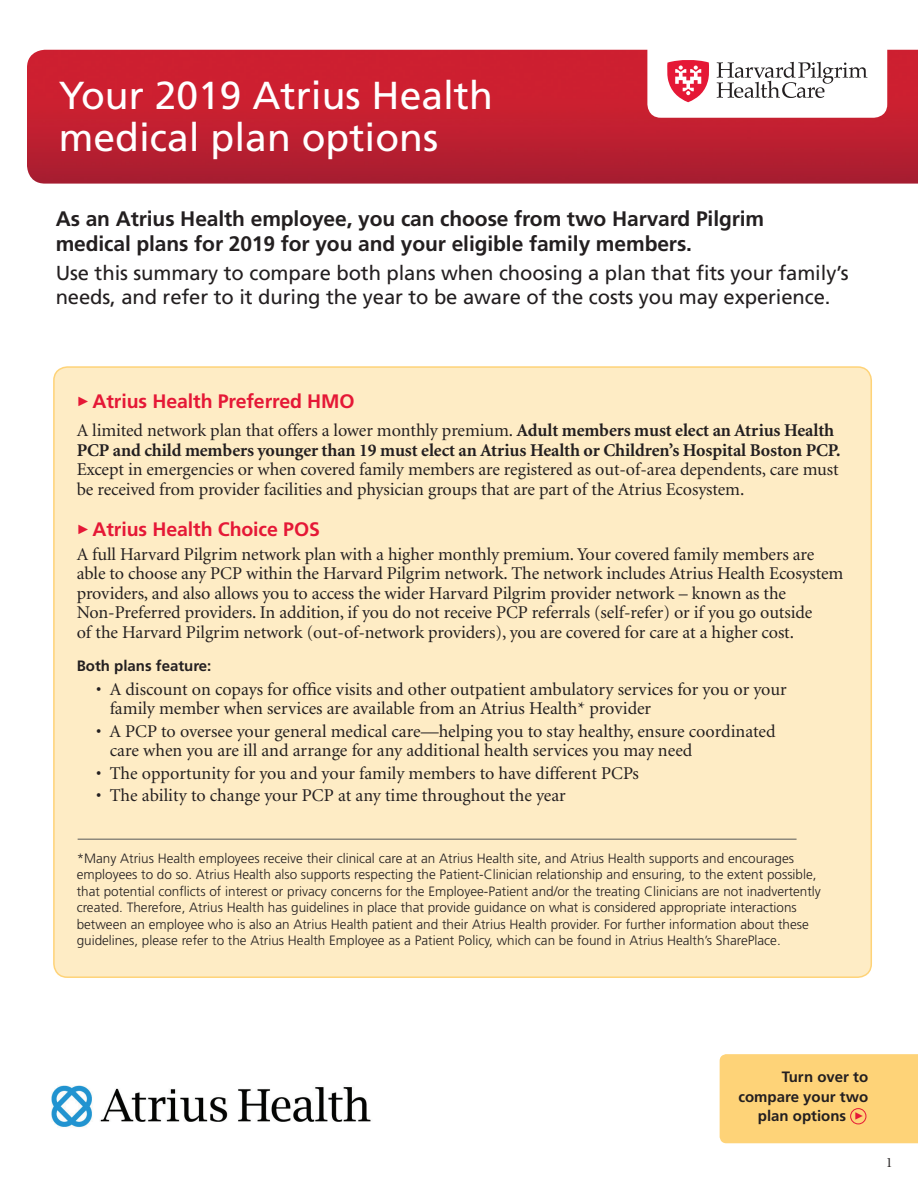
<style>
.page{position:relative;width:918px;height:1188px;background:#fff}
.page>*{position:absolute;margin:0;border:0;box-sizing:border-box;transform-origin:0 0}
.t1{font:39px/42px "Frutiger";color:#fff}
.t2{font:700 21px/25.2px "Frutiger";letter-spacing:-.005em;color:#231f20}
.t3{font:20.25px/24.3px "Frutiger";letter-spacing:-.005em;color:#231f20}
.t4{font:700 19.5px "Frutiger";letter-spacing:-.005em;color:#e51836}
.t5{font:18px/19.5px "Minion";letter-spacing:-.005em;color:#231f20}
.t6{font:700 15px/19.5px "Frutiger";color:#231f20;text-align:right}
.t7{font:14.25px "Minion";color:#231f20}
.t8{font:300 13.5px/16.5px "Frutiger";color:#231f20}
.s1{font-family:"FF Dingbests";font-weight:400}
.s2{font-weight:700}
.s3{font-family:"FF Dingbests";font-weight:400;color:#e51836}
</style>
<div class="page">
<div style="left:720px;top:1054px;width:198px;height:89px;background:#fed378"></div>
<div style="left:54px;top:367px;width:817px;height:610px;background:#feecc5;border-radius:14px"></div>
<img style="left:27px;top:50px;width:891px;height:134px">
<div style="left:647px;top:26px;width:240px;height:92px;background:#fff;border-radius:14px"></div>
<svg style="left:717px;top:62px;width:150px;height:36px"></svg>
<svg style="left:667px;top:60px;width:42px;height:42px"></svg>
<div style="left:850px;top:1108px;width:16px;height:16px;border:1px solid #e51836;border-radius:50%"></div>
<hr style="left:78px;top:839px;width:719px;height:1px;background:#57585a">
<img style="left:51px;top:1085px;width:320px;height:42px">
<p class="t1" style="left:59px;top:74px;width:435px">Your 2019 Atrius Health medical plan options</p>
<p class="t2" style="left:56px;top:206px;width:710px">As an Atrius Health employee, you can choose from two Harvard Pilgrim medical plans for 2019 for you and your eligible family members.</p>
<p class="t3" style="left:56px;top:261px;width:794px">Use this summary to compare both plans when choosing a plan that fits your family’s needs, and refer to it during the year to be aware of the costs you may experience.</p>
<p class="t4" style="left:77px;top:390px;width:280px"><span class="s1">&gt;</span>Atrius Health Preferred HMO</p>
<p class="t5" style="left:77px;top:421px;width:765px">A limited network plan that offers a lower monthly premium. <span class="s2">Adult members must elect an Atrius Health PCP and child members younger than 19 must elect an Atrius Health or Children’s Hospital Boston PCP.<br></span>Except in emergencies or when covered family members are registered as out-of-area dependents, care must be received from provider facilities and physician groups that are part of the Atrius Ecosystem.</p>
<p class="t4" style="left:77px;top:518px;width:245px"><span class="s1">&gt;</span>Atrius Health Choice POS</p>
<p class="t5" style="left:77px;top:545px;width:768px">A full Harvard Pilgrim network plan with a higher monthly premium. Your covered family members are able to choose any PCP within the Harvard Pilgrim network. The network includes Atrius Health Ecosystem providers, and also allows you to access the wider Harvard Pilgrim provider network – known as the Non-Preferred providers. In addition, if you do not receive PCP referrals (self-refer) or if you go outside<br>of the Harvard Pilgrim network (out-of-network providers), you are covered for care at a higher cost.</p>
<p class="t6" style="left:77px;top:656px;width:136px">Both plans feature:</p>
<p class="t5" style="left:110px;top:680px;width:679px;text-indent:-14px">• A discount on copays for office visits and other outpatient ambulatory services for you or your family member when services are available from an Atrius Health* provider</p>
<p class="t5" style="left:110px;top:722px;width:668px;text-indent:-14px">• A PCP to oversee your general medical care—helping you to stay healthy, ensure coordinated care when you are ill and arrange for any additional health services you may need</p>
<p class="t5" style="left:96px;top:764px;width:544px">• The opportunity for you and your family members to have different PCPs</p>
<p class="t5" style="left:96px;top:787px;width:471px">• The ability to change your PCP at any time throughout the year</p>
<p class="t8" style="left:77px;top:850px;width:746px">*Many Atrius Health employees receive their clinical care at an Atrius Health site, and Atrius Health supports and encourages employees to do so. Atrius Health also supports respecting the Patient-Clinician relationship and ensuring, to the extent possible, that potential conflicts of interest or privacy concerns for the Employee-Patient and/or the treating Clinicians are not inadvertently created. Therefore, Atrius Health has guidelines in place that provide guidance on what is considered appropriate interactions between an employee who is also an Atrius Health patient and their Atrius Health provider. For further information about these guidelines, please refer to the Atrius Health Employee as a Patient Policy, which can be found in Atrius Health’s SharePlace.</p>
<p class="t6" style="left:738px;top:1067px;width:131px">Turn over to compare your two plan options <span class="s3">&gt;</span></p>
<p class="t7" style="left:886px;top:1156px;width:8px">1</p>
</div>
